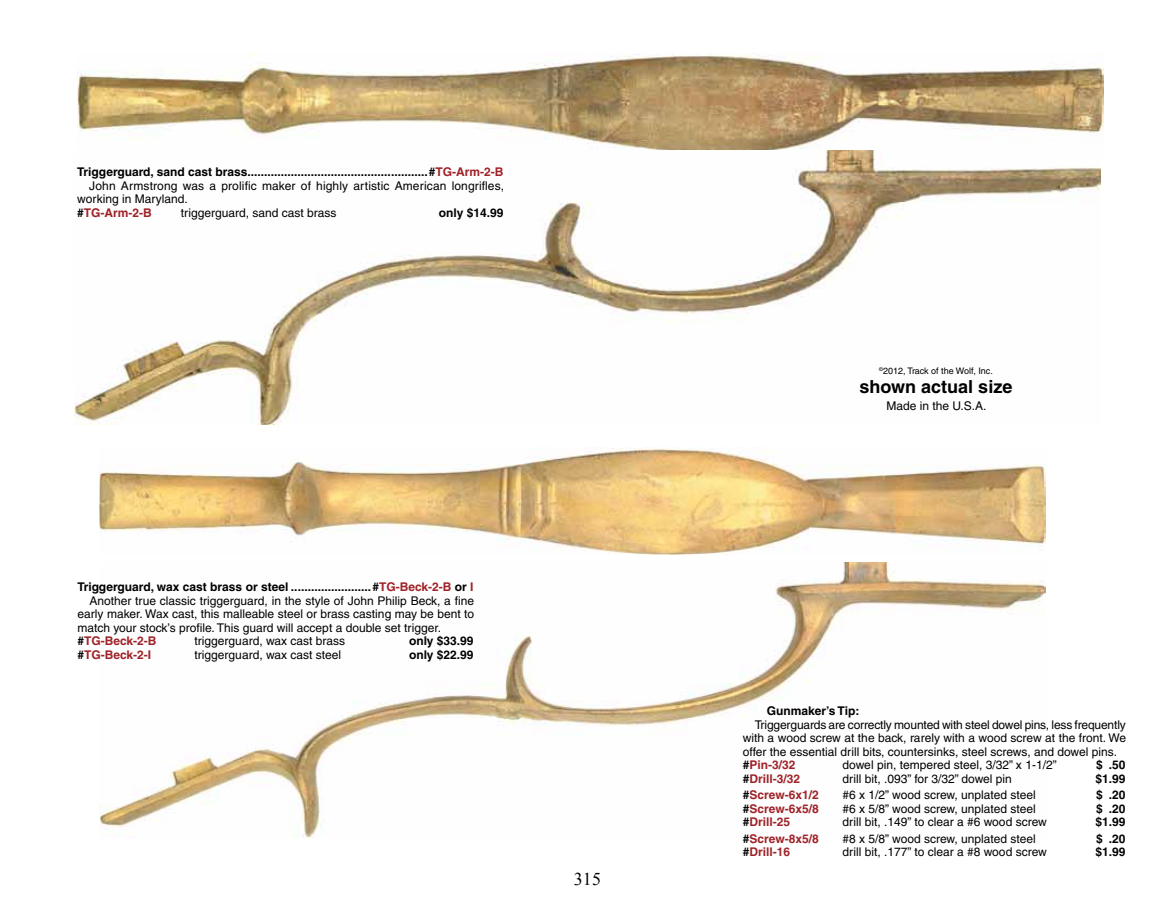
<style>
.page{position:relative;width:1175px;height:918px;background:#fff}
.page>*{position:absolute;margin:0;border:0;box-sizing:border-box;transform-origin:0 0}
.t1{font:700 18px "Helvetica";color:#000}
.t2{font:18px "Times New Roman";color:#000}
.t3{font:12px/13.5px "Helvetica";color:#000}
.t4{font:700 12px "Helvetica";color:#000}
.t5{font:700 12px "Helvetica";color:#9f2228}
.t6{font:9px "Helvetica";color:#000}
.s1{color:#9f2228}
.s2{color:#000}
.s3{font-weight:700}
.s4{font-weight:700;color:#9f2228}
</style>
<div class="page">
<img style="left:100px;top:562px;width:945px;height:276px">
<img style="left:100px;top:447px;width:945px;height:107px">
<img style="left:77px;top:54px;width:1026px;height:97px">
<img style="left:74px;top:151px;width:1026px;height:273px">
<p class="t4" style="left:77px;top:165px;width:427px">Triggerguard, sand cast brass......................................................#<span class="s1">TG-Arm-2-B</span></p>
<p class="t3" style="left:89px;top:179px;width:416px">John Armstrong was a prolific maker of highly artistic American longrifles,</p>
<p class="t3" style="left:77px;top:192px;width:112px">working in Maryland.</p>
<p class="t5" style="left:77px;top:205px;width:76px"><span class="s2">#</span>TG-Arm-2-B</p>
<p class="t3" style="left:181px;top:206px;width:157px">triggerguard, sand cast brass</p>
<p class="t4" style="left:439px;top:205px;width:66px">only $14.99</p>
<p class="t4" style="left:77px;top:580px;width:398px">Triggerguard, wax cast brass or steel ........................#<span class="s1">TG-Beck-2-B</span> or <span class="s1">I</span></p>
<p class="t3" style="left:89px;top:594px;width:386px">Another true classic triggerguard, in the style of John Philip Beck, a fine</p>
<p class="t3" style="left:77px;top:607px;width:398px">early maker. Wax cast, this malleable steel or brass casting may be bent to</p>
<p class="t3" style="left:77px;top:621px;width:365px">match your stock’s profile. This guard will accept a double set trigger.</p>
<p class="t5" style="left:77px;top:634px;width:81px"><span class="s2">#</span>TG-Beck-2-B</p>
<p class="t3" style="left:194px;top:634px;width:152px">triggerguard, wax cast brass</p>
<p class="t4" style="left:409px;top:634px;width:66px">only $33.99</p>
<p class="t5" style="left:77px;top:647px;width:75px"><span class="s2">#</span>TG-Beck-2-I</p>
<p class="t3" style="left:194px;top:648px;width:148px">triggerguard, wax cast steel</p>
<p class="t4" style="left:409px;top:647px;width:66px">only $22.99</p>
<h1 class="t2" style="left:574px;top:867px;width:28px">315</h1>
<p class="t6" style="left:879px;top:365px;width:115px"><sup>©</sup>2012, Track of the Wolf, Inc.</p>
<h1 class="t1" style="left:859px;top:376px;width:154px">shown actual size</h1>
<p class="t3" style="left:886px;top:399px;width:101px">Made in the U.S.A.</p>
<p class="t4" style="left:767px;top:703px;width:94px">Gunmaker’s Tip:</p>
<p class="t3" style="left:743px;top:718px;width:385px;text-indent:12px">Triggerguards are correctly mounted with steel dowel pins, less frequently with a wood screw at the back, rarely with a wood screw at the front. We offer the essential drill bits, countersinks, steel screws, and dowel pins. <span class="s3">#</span><span class="s4">Pin-3/32</span></p>
<p class="t3" style="left:842px;top:758px;width:215px">dowel pin, tempered steel, 3/32” x 1-1/2”</p>
<p class="t4" style="left:1096px;top:757px;width:31px">$ .50</p>
<p class="t5" style="left:743px;top:771px;width:59px"><span class="s2">#</span>Drill-3/32</p>
<p class="t3" style="left:842px;top:772px;width:171px">drill bit, .093” for 3/32” dowel pin</p>
<p class="t4" style="left:1095px;top:771px;width:32px">$1.99</p>
<p class="t5" style="left:743px;top:787px;width:77px"><span class="s2">#</span>Screw-6x1/2</p>
<p class="t3" style="left:842px;top:788px;width:195px">#6 x 1/2” wood screw, unplated steel</p>
<p class="t4" style="left:1096px;top:787px;width:31px">$ .20</p>
<p class="t5" style="left:743px;top:801px;width:77px"><span class="s2">#</span>Screw-6x5/8</p>
<p class="t3" style="left:842px;top:802px;width:195px">#6 x 5/8” wood screw, unplated steel</p>
<p class="t4" style="left:1096px;top:801px;width:31px">$ .20</p>
<p class="t5" style="left:743px;top:814px;width:49px"><span class="s2">#</span>Drill-25</p>
<p class="t3" style="left:842px;top:815px;width:206px">drill bit, .149” to clear a #6 wood screw</p>
<p class="t4" style="left:1095px;top:814px;width:32px">$1.99</p>
<p class="t5" style="left:743px;top:831px;width:77px"><span class="s2">#</span>Screw-8x5/8</p>
<p class="t3" style="left:842px;top:832px;width:195px">#8 x 5/8” wood screw, unplated steel</p>
<p class="t4" style="left:1096px;top:831px;width:31px">$ .20</p>
<p class="t5" style="left:743px;top:844px;width:49px"><span class="s2">#</span>Drill-16</p>
<p class="t3" style="left:842px;top:845px;width:206px">drill bit, .177” to clear a #8 wood screw</p>
<p class="t4" style="left:1095px;top:844px;width:32px">$1.99</p>
</div>
